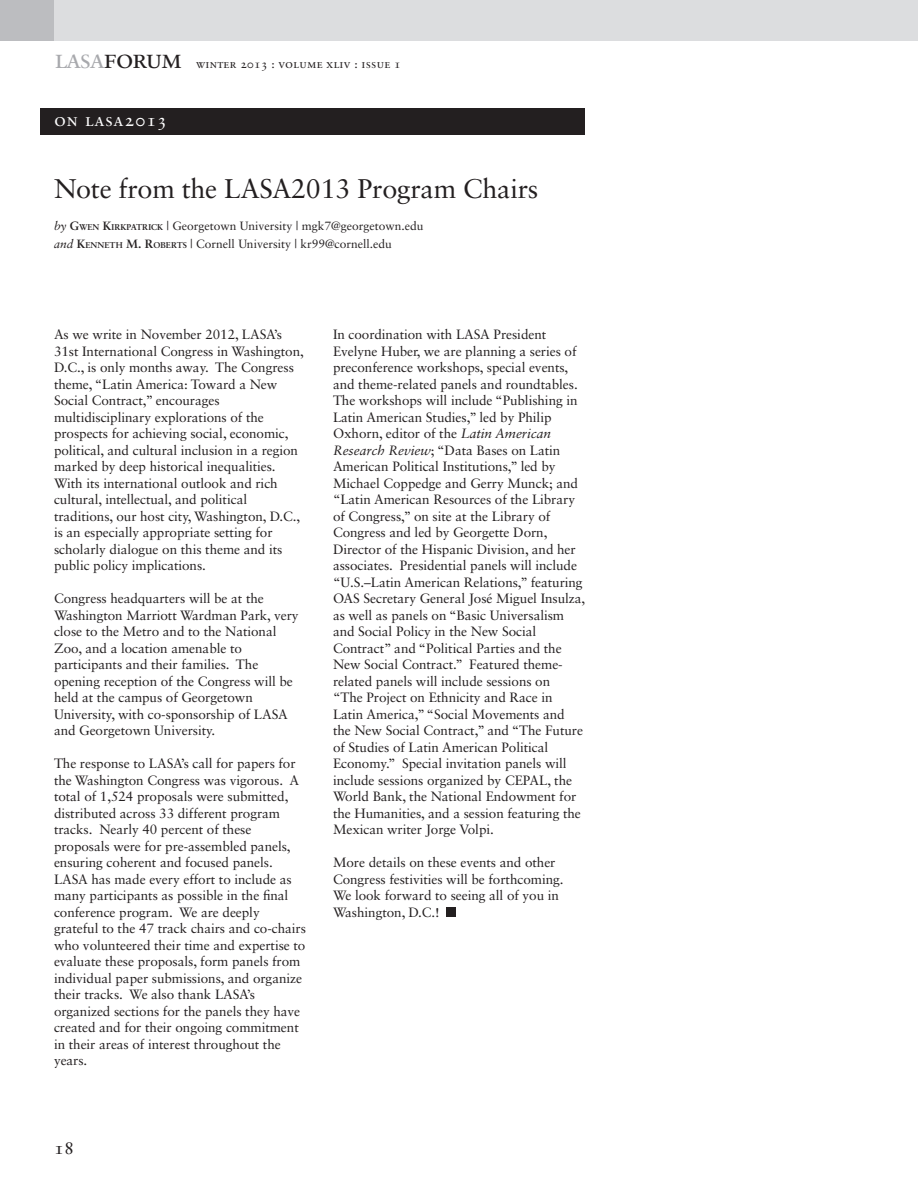
<style>
.page{position:relative;width:918px;height:1188px;background:#fff}
.page>*{position:absolute;margin:0;border:0;box-sizing:border-box;transform-origin:0 0}
.article-title{font:27px "Sabon LT Std";letter-spacing:-.01em;color:#231f20}
.t1{font:27px "Sabon Roman SC";letter-spacing:-.045em;color:#231f20}
.black-bar-text{font:18px "Sabon Roman SC";letter-spacing:.05em;color:#fff}
.t2{font:18px "Sabon Roman Os F";color:#231f20}
.article-text{font:13.5px/16.5px "Sabon LT Std";letter-spacing:-.005em;color:#231f20}
.author-byline{font:12px/18px "Sabon LT Std";color:#231f20}
.t3{font:12px "Sabon Roman SC";letter-spacing:.02em;color:#231f20}
.s1{color:#a8a9ad}
.s2{font-style:italic}
.s3{font-family:"Sabon";font-weight:700}
.s4{font-family:"Sabon";font-weight:700;font-size:8.4px}
</style>
<div class="page">
<div style="left:446px;top:907px;width:10px;height:9px;background:#231f20"></div>
<div style="left:40px;top:108px;width:545px;height:27px;background:#231f20"></div>
<div style="left:0;top:0;width:54px;height:40px;background:#bcbdc0"></div>
<div style="left:54px;top:0;width:864px;height:40px;background:#dcdddf"></div>
<h1 class="t1" style="left:54px;top:42px;width:130px"><span class="s1">lasa</span>forum</h1>
<p class="t3" style="left:196px;top:56px;width:206px">winter 2013 : volume xliv : issue 1</p>
<p class="black-bar-text" style="left:54px;top:109px;width:115px">on lasa2013</p>
<p class="article-title" style="left:54px;top:173px;width:486px">Note from the LASA2013 Program Chairs</p>
<p class="author-byline" style="left:54px;top:216px;width:371px"><span class="s2">by</span> <span class="s3">G</span><span class="s4">WEN</span> <span class="s3">K</span><span class="s4">IRKPATRICK</span> | Georgetown University | mgk7@georgetown.edu <span class="s2">and</span> <span class="s3">K</span><span class="s4">ENNETH</span> <span class="s3">M. R</span><span class="s4">OBERTS</span> | Cornell University | kr99@cornell.edu</p>
<p class="article-text" style="left:54px;top:326px;width:251px">As we write in November 2012, LASA’s 31st International Congress in Washington, D.C., is only months away. The Congress theme, “Latin America: Toward a New Social Contract,” encourages multidisciplinary explorations of the prospects for achieving social, economic, political, and cultural inclusion in a region marked by deep historical inequalities.<br>With its international outlook and rich cultural, intellectual, and political traditions, our host city, Washington, D.C., is an especially appropriate setting for scholarly dialogue on this theme and its public policy implications.</p>
<p class="article-text" style="left:54px;top:590px;width:246px">Congress headquarters will be at the Washington Marriott Wardman Park, very close to the Metro and to the National Zoo, and a location amenable to participants and their families. The opening reception of the Congress will be held at the campus of Georgetown University, with co-sponsorship of LASA and Georgetown University.</p>
<p class="article-text" style="left:54px;top:755px;width:253px">The response to LASA’s call for papers for the Washington Congress was vigorous. A total of 1,524 proposals were submitted, distributed across 33 different program tracks. Nearly 40 percent of these proposals were for pre-assembled panels, ensuring coherent and focused panels.<br>LASA has made every effort to include as many participants as possible in the final conference program. We are deeply grateful to the 47 track chairs and co-chairs who volunteered their time and expertise to evaluate these proposals, form panels from individual paper submissions, and organize their tracks. We also thank LASA’s organized sections for the panels they have created and for their ongoing commitment in their areas of interest throughout the years.</p>
<p class="article-text" style="left:333px;top:326px;width:254px">In coordination with LASA President Evelyne Huber, we are planning a series of preconference workshops, special events, and theme-related panels and roundtables.<br>The workshops will include “Publishing in Latin American Studies,” led by Philip Oxhorn, editor of the <span class="s2">Latin American Research Review</span>; “Data Bases on Latin American Political Institutions,” led by Michael Coppedge and Gerry Munck; and “Latin American Resources of the Library of Congress,” on site at the Library of Congress and led by Georgette Dorn, Director of the Hispanic Division, and her associates. Presidential panels will include “U.S.–Latin American Relations,” featuring OAS Secretary General José Miguel Insulza, as well as panels on “Basic Universalism and Social Policy in the New Social Contract” and “Political Parties and the New Social Contract.” Featured theme&shy;related panels will include sessions on<br>“The Project on Ethnicity and Race in Latin America,”“Social Movements and the New Social Contract,” and “The Future of Studies of Latin American Political Economy.” Special invitation panels will include sessions organized by CEPAL, the World Bank, the National Endowment for the Humanities, and a session featuring the Mexican writer Jorge Volpi.</p>
<p class="article-text" style="left:333px;top:854px;width:232px">More details on these events and other Congress festivities will be forthcoming.<br>We look forward to seeing all of you in Washington, D.C.!</p>
<h2 class="t2" style="left:54px;top:1137px;width:22px">18</h2>
</div>
